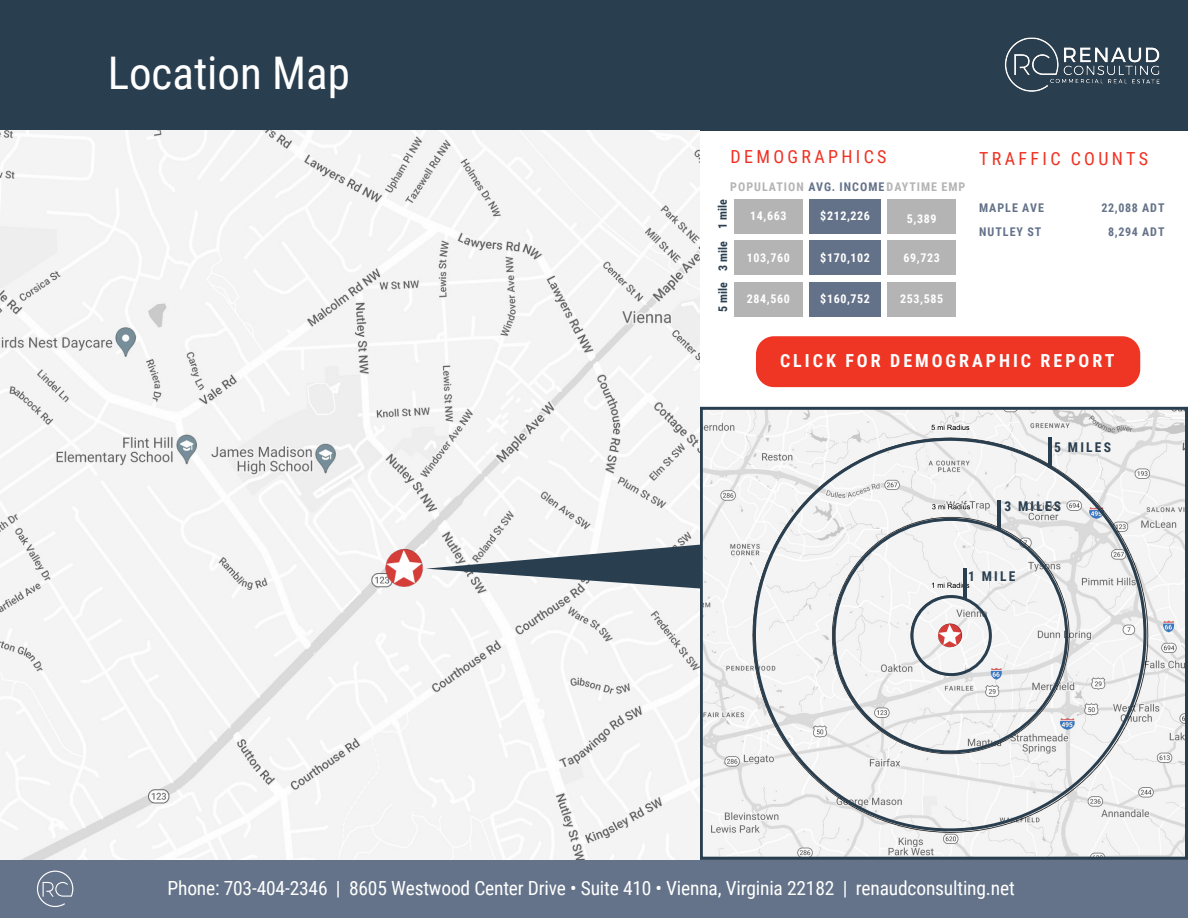
<style>
.page{position:relative;width:1188px;height:918px;background:#fff}
.page>*{position:absolute;margin:0;border:0;box-sizing:border-box;transform-origin:0 0}
.t1{font:45px "Roboto Condensed";color:#fff}
.t2{font:19.5px "Roboto Condensed";letter-spacing:-.01em;color:#fff}
.t3{font:18px "Roboto Condensed";letter-spacing:.185em;color:#ef3122}
.t4{font:700 18px "Roboto Condensed";letter-spacing:.165em;color:#fff}
.t5{font:700 13.5px "Roboto Condensed";letter-spacing:.165em;color:#293e4f}
.t6{font:700 12px "Roboto Condensed";letter-spacing:.05em;color:#fff}
.t7{font:700 12px "Roboto Condensed";letter-spacing:.085em;color:#647289}
.t8{font:700 12px "Roboto Condensed";letter-spacing:.085em;color:#b4b4b5}
.t9{font:700 12px "Roboto Condensed";color:#293e4f}
.s1{color:#647289}
</style>
<div class="page">
<div style="left:0;top:0;width:1188px;height:131px;background:#293e4f"></div>
<div style="left:0;top:859px;width:1188px;height:59px;background:#647389"></div>
<svg style="left:37px;top:871px;width:36px;height:36px"></svg>
<img style="left:704px;top:411px;width:480px;height:445px">
<div style="left:700px;top:407px;width:488px;height:453px;border:3px solid #293e4f"></div>
<div style="left:734px;top:199px;width:69px;height:35px;background:#b4b4b5"></div>
<div style="left:809px;top:199px;width:72px;height:35px;background:#647289"></div>
<div style="left:734px;top:241px;width:69px;height:34px;background:#b4b4b5"></div>
<div style="left:809px;top:241px;width:72px;height:34px;background:#647289"></div>
<div style="left:734px;top:282px;width:69px;height:35px;background:#b4b4b5"></div>
<div style="left:809px;top:282px;width:72px;height:35px;background:#647289"></div>
<div style="left:887px;top:199px;width:69px;height:35px;background:#b4b4b5"></div>
<div style="left:887px;top:241px;width:69px;height:34px;background:#b4b4b5"></div>
<div style="left:887px;top:282px;width:69px;height:35px;background:#b4b4b5"></div>
<img style="left:1004px;top:37px;width:156px;height:55px">
<img style="left:0;top:131px;width:700px;height:729px">
<img style="left:373px;top:535px;width:65px;height:65px">
<svg style="left:426px;top:545px;width:275px;height:44px"></svg>
<div style="left:756px;top:336px;width:384px;height:51px;background:#ef3524;border-radius:18px"></div>
<div style="left:911px;top:595px;width:81px;height:81px;border:3px solid #293e4f;border-radius:50%"></div>
<img style="left:926px;top:616px;width:50px;height:40px">
<hr style="left:1049px;top:438px;width:3px;height:30px;background:#293e4f">
<hr style="left:998px;top:500px;width:3px;height:30px;background:#293e4f">
<hr style="left:964px;top:568px;width:3px;height:31px;background:#293e4f">
<p class="t1" style="left:108px;top:41px;width:244px">Location Map</p>
<p class="t3" style="left:731px;top:144px;width:157px">DEMOGRAPHICS</p>
<p class="t8" style="left:730px;top:179px;width:237px">POPULATION <span class="s1">AVG. INCOME</span>DAYTIME EMP</p>
<p class="t9" style="left:714px;top:229px;width:31px;rotate:-90deg">1 mile</p>
<p class="t6" style="left:750px;top:208px;width:38px">14,663</p>
<p class="t6" style="left:820px;top:208px;width:51px">$212,226</p>
<p class="t9" style="left:714px;top:271px;width:31px;rotate:-90deg">3 mile</p>
<p class="t6" style="left:747px;top:249px;width:44px">103,760</p>
<p class="t6" style="left:820px;top:249px;width:51px">$170,102</p>
<p class="t9" style="left:714px;top:312px;width:31px;rotate:-90deg">5 mile</p>
<p class="t6" style="left:747px;top:290px;width:44px">284,560</p>
<p class="t6" style="left:820px;top:290px;width:51px">$160,752</p>
<p class="t6" style="left:907px;top:210px;width:31px">5,389</p>
<p class="t6" style="left:903px;top:249px;width:38px">69,723</p>
<p class="t6" style="left:900px;top:290px;width:44px">253,585</p>
<p class="t3" style="left:979px;top:146px;width:170px">TRAFFIC COUNTS</p>
<p class="t7" style="left:979px;top:200px;width:66px">MAPLE AVE</p>
<p class="t7" style="left:979px;top:224px;width:64px">NUTLEY ST</p>
<p class="t7" style="left:1102px;top:200px;width:64px">22,088 ADT</p>
<p class="t7" style="left:1108px;top:224px;width:58px">8,294 ADT</p>
<p class="t4" style="left:780px;top:348px;width:336px">CLICK FOR DEMOGRAPHIC REPORT</p>
<p class="t5" style="left:1054px;top:437px;width:58px">5 MILES</p>
<p class="t5" style="left:1004px;top:497px;width:58px">3 MILES</p>
<p class="t5" style="left:968px;top:567px;width:49px">1 MILE</p>
<p class="t2" style="left:168px;top:874px;width:849px">Phone: 703-404-2346 | 8605 Westwood Center Drive • Suite 410 • Vienna, Virginia 22182 | renaudconsulting.net</p>
</div>
